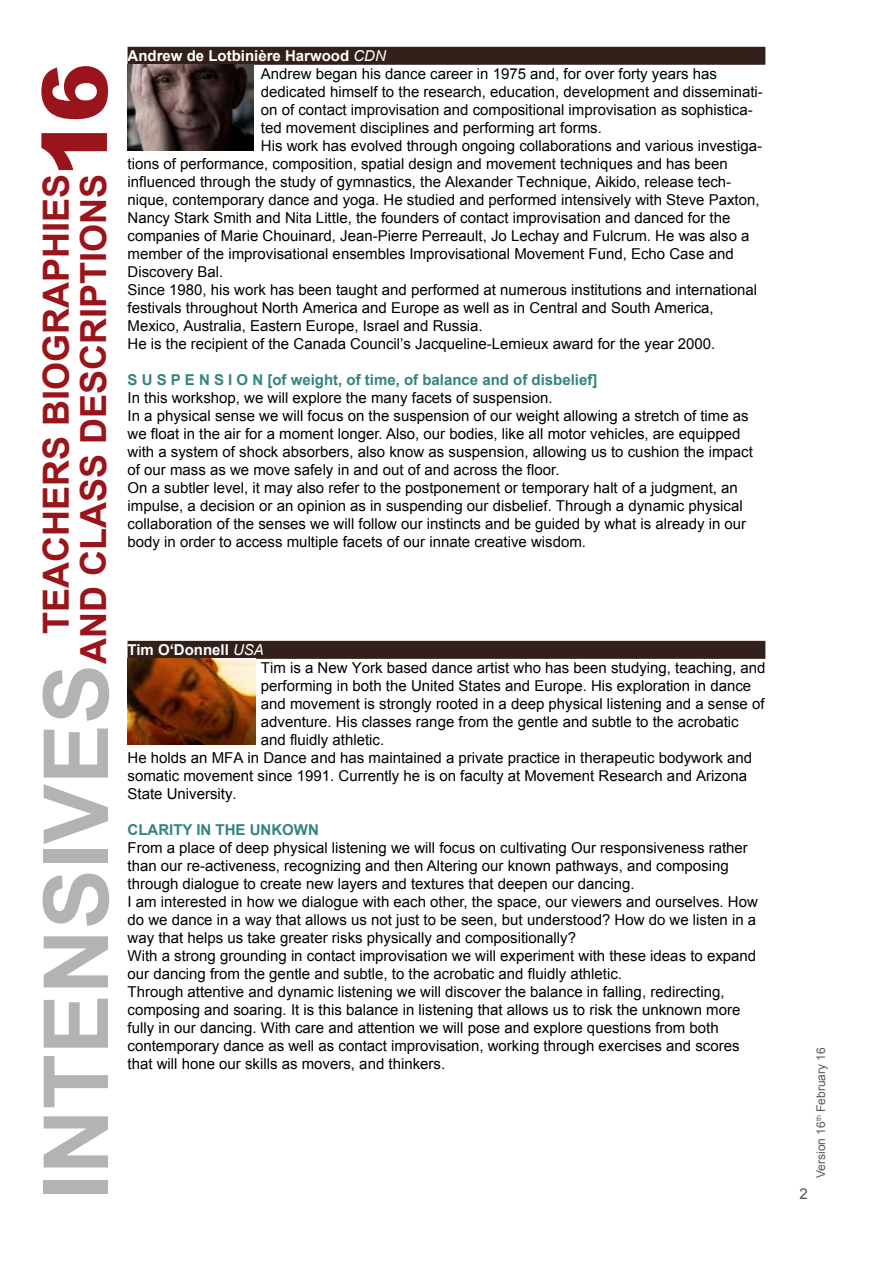
<style>
.page{position:relative;width:893px;height:1263px;background:#fff}
.page>*{position:absolute;margin:0;border:0;box-sizing:border-box;transform-origin:0 0}
.t1{font:700 90px "Arial";color:#b1b3b4}
.t2{font:900 90px "Arial";color:#9a141b}
.t3{font:700 36px/37.5px "Arial";color:#9a141b;text-align:right}
.t4{font:15px/18px "Arial";color:#000}
.t5{font:700 15px "Arial";color:#32847e}
.t6{font:700 15px "Arial";color:#fff}
.t7{font:15px "Arial";color:#58585a}
.t8{font:12px "Arial";color:#58585a}
.s1{font-weight:400;font-style:italic}
</style>
<div class="page">
<div style="left:128px;top:47px;width:637px;height:18px;background:#33201b"></div>
<div style="left:128px;top:641px;width:637px;height:18px;background:#33201b"></div>
<img style="left:128px;top:65px;width:125px;height:86px">
<img style="left:128px;top:659px;width:127px;height:86px">
<h1 class="t2" style="left:9px;top:177px;width:116px;rotate:-90deg">16</h1>
<h2 class="t3" style="left:39px;top:664px;width:487px;rotate:-90deg">Teachers biographies andclassdescriptions</h2>
<h1 class="t1" style="left:17px;top:1199px;width:537px;rotate:-90deg">INTENSIVES</h1>
<p class="t6" style="left:128px;top:45px;width:260px">Andrew de Lotbinière Harwood <span class="s1">CDN</span></p>
<p class="t4" style="left:261px;top:64px;width:458px">Andrew began his dance career in 1975 and, for over forty years has</p>
<p class="t4" style="left:261px;top:82px;width:503px">dedicated himself to the research, education, development and disseminati-</p>
<p class="t4" style="left:261px;top:100px;width:493px">on of contact improvisation and compositional improvisation as sophistica-</p>
<p class="t4" style="left:261px;top:118px;width:342px">ted movement disciplines and performing art forms.</p>
<p class="t4" style="left:261px;top:136px;width:503px">His work has evolved through ongoing collaborations and various investiga-</p>
<p class="t4" style="left:128px;top:154px;width:602px">tions of performance, composition, spatial design and movement techniques and has been</p>
<p class="t4" style="left:128px;top:172px;width:605px">influenced through the study of gymnastics, the Alexander Technique, Aikido, release tech-</p>
<p class="t4" style="left:128px;top:190px;width:633px">nique, contemporary dance and yoga. He studied and performed intensively with Steve Paxton,</p>
<p class="t4" style="left:128px;top:208px;width:604px">Nancy Stark Smith and Nita Little, the founders of contact improvisation and danced for the</p>
<p class="t4" style="left:128px;top:226px;width:623px">companies of Marie Chouinard, Jean-Pierre Perreault, Jo Lechay and Fulcrum. He was also a</p>
<p class="t4" style="left:128px;top:244px;width:608px">member of the improvisational ensembles Improvisational Movement Fund, Echo Case and</p>
<p class="t4" style="left:128px;top:262px;width:97px">Discovery Bal.</p>
<p class="t4" style="left:128px;top:280px;width:631px">Since 1980, his work has been taught and performed at numerous institutions and international</p>
<p class="t4" style="left:128px;top:298px;width:588px">festivals throughout North America and Europe as well as in Central and South America,</p>
<p class="t4" style="left:128px;top:316px;width:357px">Mexico, Australia, Eastern Europe, Israel and Russia.</p>
<p class="t4" style="left:128px;top:334px;width:589px">He is the recipient of the Canada Council’s Jacqueline-Lemieux award for the year 2000.</p>
<p class="t5" style="left:128px;top:369px;width:471px">S U S P E N S I O N [of weight, of time, of balance and of disbelief]</p>
<p class="t4" style="left:128px;top:388px;width:627px">In this workshop, we will explore the many facets of suspension.<br>In a physical sense we will focus on the suspension of our weight allowing a stretch of time as we float in the air for a moment longer. Also, our bodies, like all motor vehicles, are equipped with a system of shock absorbers, also know as suspension, allowing us to cushion the impact of our mass as we move safely in and out of and across the floor.<br>On a subtler level, it may also refer to the postponement or temporary halt of a judgment, an impulse, a decision or an opinion as in suspending our disbelief. Through a dynamic physical collaboration of the senses we will follow our instincts and be guided by what is already in our body in order to access multiple facets of our innate creative wisdom.</p>
<p class="t6" style="left:128px;top:639px;width:138px">Tim O‘Donnell <span class="s1">USA</span></p>
<p class="t4" style="left:261px;top:658px;width:506px">Tim is a New York based dance artist who has been studying, teaching, and</p>
<p class="t4" style="left:261px;top:676px;width:492px">performing in both the United States and Europe. His exploration in dance</p>
<p class="t4" style="left:261px;top:694px;width:505px">and movement is strongly rooted in a deep physical listening and a sense of</p>
<p class="t4" style="left:261px;top:712px;width:479px">adventure. His classes range from the gentle and subtle to the acrobatic</p>
<p class="t4" style="left:261px;top:730px;width:125px">and fluidly athletic.</p>
<p class="t4" style="left:128px;top:748px;width:626px">He holds an MFA in Dance and has maintained a private practice in therapeutic bodywork and</p>
<p class="t4" style="left:128px;top:766px;width:621px">somatic movement since 1991. Currently he is on faculty at Movement Research and Arizona</p>
<p class="t4" style="left:128px;top:784px;width:111px">State University.</p>
<p class="t5" style="left:128px;top:819px;width:193px">CLARITY IN THE UNKOWN</p>
<p class="t4" style="left:128px;top:838px;width:632px">From a place of deep physical listening we will focus on cultivating Our responsiveness rather than our re-activeness, recognizing and then Altering our known pathways, and composing through dialogue to create new layers and textures that deepen our dancing.<br>I am interested in how we dialogue with each other, the space, our viewers and ourselves. How do we dance in a way that allows us not just to be seen, but understood? How do we listen in a way that helps us take greater risks physically and compositionally?<br>With a strong grounding in contact improvisation we will experiment with these ideas to expand our dancing from the gentle and subtle, to the acrobatic and fluidly athletic.<br>Through attentive and dynamic listening we will discover the balance in falling, redirecting, composing and soaring. It is this balance in listening that allows us to risk the unknown more fully in our dancing. With care and attention we will pose and explore questions from both contemporary dance as well as contact improvisation, working through exercises and scores that will hone our skills as movers, and thinkers.</p>
<p class="t7" style="left:800px;top:1184px;width:10px">2</p>
<p class="t8" style="left:813px;top:1178px;width:132px;rotate:-90deg">Version 16<sup>th</sup> February 16</p>
</div>
